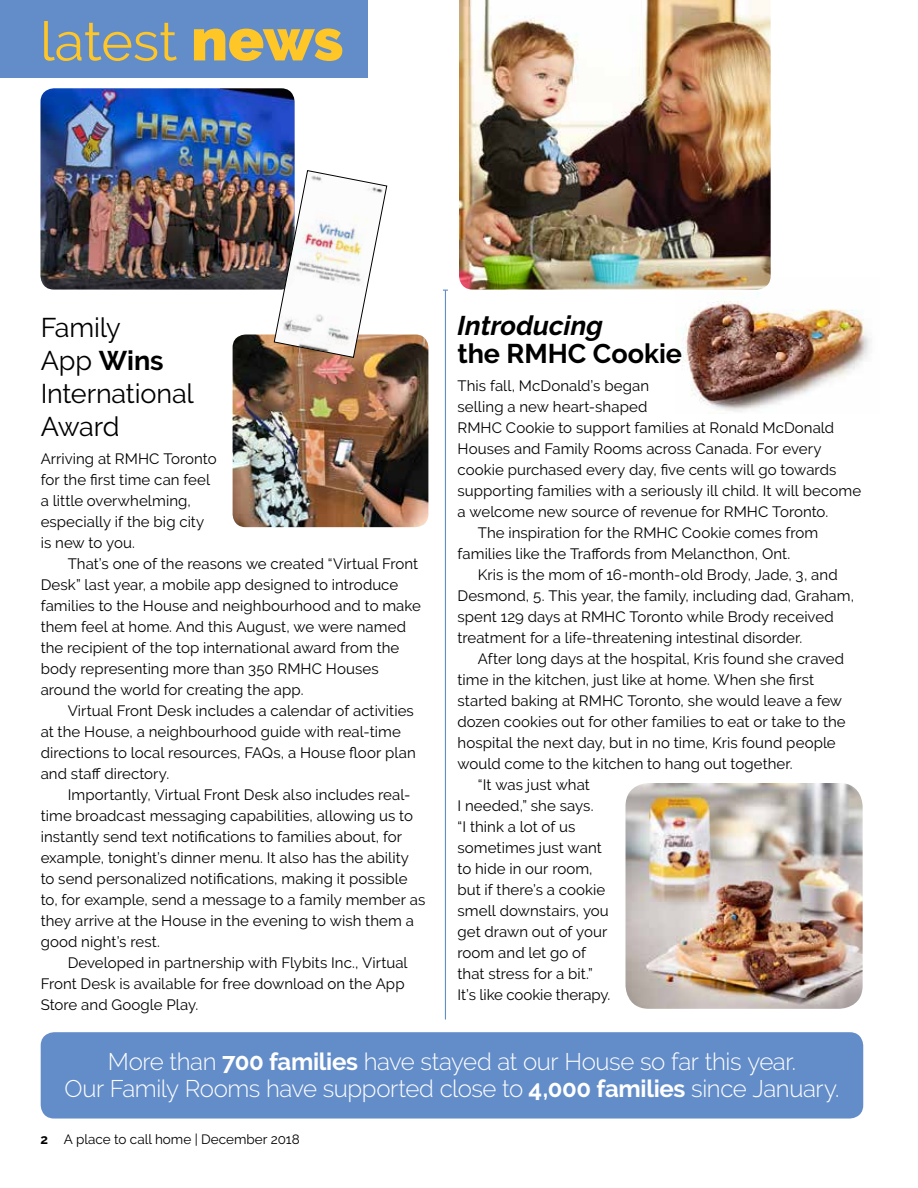
<style>
.page{position:relative;width:918px;height:1188px;background:#fff}
.page>*{position:absolute;margin:0;border:0;box-sizing:border-box;transform-origin:0 0}
.t1{font:54px "Raleway";color:#ffc628}
.t2{font:27px/33px "Raleway";letter-spacing:-.01em;color:#000}
.t3{font:700 27px "Raleway";color:#000}
.t4{font:italic 700 27px "Raleway";color:#000}
.t5{font:300 24px/27px "Raleway";letter-spacing:-.015em;color:#fff;text-align:center}
.t6{font:15px/21px "Raleway";letter-spacing:.005em;color:#000}
.t7{font:13.5px "Raleway";color:#000}
.s1{font-weight:900;font-size:59.4px}
.s2{font-weight:700}
</style>
<div class="page">
<img style="left:682px;top:293px;width:189px;height:119px">
<div style="left:0;top:0;width:368px;height:78px;background:#638dc9"></div>
<hr style="left:445px;top:290px;width:1px;height:730px;background:#638dc9">
<div style="left:41px;top:1032px;width:822px;height:87px;background:#638dc9;border-radius:14px"></div>
<img style="left:40px;top:88px;width:255px;height:202px">
<img style="left:233px;top:335px;width:195px;height:192px">
<img style="left:274px;top:170px;width:113px;height:188px">
<img style="left:626px;top:783px;width:237px;height:226px">
<img style="left:459px;top:0;width:312px;height:290px">
<h1 class="t1" style="left:40px;top:10px;width:305px">latest <span class="s1">news</span></h1>
<h2 class="t4" style="left:458px;top:310px;width:147px">Introducing</h2>
<h2 class="t3" style="left:458px;top:339px;width:226px">the RMHC Cookie</h2>
<p class="t6" style="left:458px;top:375px;width:193px">This fall, McDonald’s began</p>
<p class="t6" style="left:458px;top:396px;width:191px">selling a new heart-shaped</p>
<p class="t6" style="left:458px;top:417px;width:378px">RMHC Cookie to support families at Ronald McDonald</p>
<p class="t6" style="left:458px;top:438px;width:365px">Houses and Family Rooms across Canada. For every</p>
<p class="t6" style="left:458px;top:459px;width:380px">cookie purchased every day, five cents will go towards</p>
<p class="t6" style="left:458px;top:480px;width:405px">supporting families with a seriously ill child. It will become</p>
<p class="t6" style="left:458px;top:501px;width:372px">a welcome new source of revenue for RMHC Toronto.</p>
<p class="t6" style="left:478px;top:522px;width:342px">The inspiration for the RMHC Cookie comes from</p>
<p class="t6" style="left:458px;top:543px;width:334px">families like the Traffords from Melancthon, Ont.</p>
<p class="t6" style="left:478px;top:564px;width:361px">Kris is the mom of 16-month-old Brody, Jade, 3, and</p>
<p class="t6" style="left:458px;top:585px;width:398px">Desmond, 5. This year, the family, including dad, Graham,</p>
<p class="t6" style="left:458px;top:606px;width:378px">spent 129 days at RMHC Toronto while Brody received</p>
<p class="t6" style="left:458px;top:627px;width:346px">treatment for a life-threatening intestinal disorder.</p>
<p class="t6" style="left:478px;top:648px;width:368px">After long days at the hospital, Kris found she craved</p>
<p class="t6" style="left:458px;top:669px;width:358px">time in the kitchen, just like at home. When she first</p>
<p class="t6" style="left:458px;top:690px;width:386px">started baking at RMHC Toronto, she would leave a few</p>
<p class="t6" style="left:458px;top:711px;width:390px">dozen cookies out for other families to eat or take to the</p>
<p class="t6" style="left:458px;top:732px;width:380px">hospital the next day, but in no time, Kris found people</p>
<p class="t6" style="left:458px;top:753px;width:337px">would come to the kitchen to hang out together.</p>
<p class="t6" style="left:478px;top:774px;width:114px">“It was just what</p>
<p class="t6" style="left:458px;top:795px;width:138px">I needed,” she says.</p>
<p class="t6" style="left:458px;top:816px;width:119px">“I think a lot of us</p>
<p class="t6" style="left:458px;top:837px;width:146px">sometimes just want</p>
<p class="t6" style="left:458px;top:858px;width:137px">to hide in our room,</p>
<p class="t6" style="left:458px;top:879px;width:149px">but if there’s a cookie</p>
<p class="t6" style="left:458px;top:900px;width:153px">smell downstairs, you</p>
<p class="t6" style="left:458px;top:921px;width:151px">get drawn out of your</p>
<p class="t6" style="left:458px;top:942px;width:130px">room and let go of</p>
<p class="t6" style="left:458px;top:963px;width:137px">that stress for a bit.”</p>
<p class="t6" style="left:458px;top:984px;width:154px">It’s like cookie therapy.</p>
<h2 class="t2" style="left:41px;top:311px;width:155px">Family<br>App <span class="s2">Wins<br></span>International<br>Award</h2>
<p class="t6" style="left:41px;top:448px;width:178px">Arriving at RMHC Toronto for the first time can feel a little overwhelming, especially if the big city is new to you.</p>
<p class="t6" style="left:41px;top:553px;width:382px;text-indent:27px">That’s one of the reasons we created “Virtual Front Desk” last year, a mobile app designed to introduce families to the House and neighbourhood and to make them feel at home. And this August, we were named the recipient of the top international award from the body representing more than 350 RMHC Houses around the world for creating the app.</p>
<p class="t6" style="left:41px;top:700px;width:377px;text-indent:27px">Virtual Front Desk includes a calendar of activities at the House, a neighbourhood guide with real-time directions to local resources, FAQs, a House floor plan and staff directory.</p>
<p class="t6" style="left:41px;top:784px;width:386px;text-indent:27px">Importantly, Virtual Front Desk also includes real&shy;time broadcast messaging capabilities, allowing us to instantly send text notifications to families about, for example, tonight’s dinner menu. It also has the ability to send personalized notifications, making it possible to, for example, send a message to a family member as they arrive at the House in the evening to wish them a good night’s rest.</p>
<p class="t6" style="left:41px;top:952px;width:368px;text-indent:27px">Developed in partnership with Flybits Inc., Virtual<br>Front Desk is available for free download on the App<br>Store and Google Play.</p>
<h3 class="t5" style="left:64px;top:1048px;width:776px">More than <span class="s2">700 families</span> have stayed at our House so far this year.<br>Our Family Rooms have supported close to <span class="s2">4,000 families</span> since January.</h3>
<p class="t7" style="left:40px;top:1131px;width:261px"><span class="s2">2</span> A place to call home | December 2018</p>
</div>
